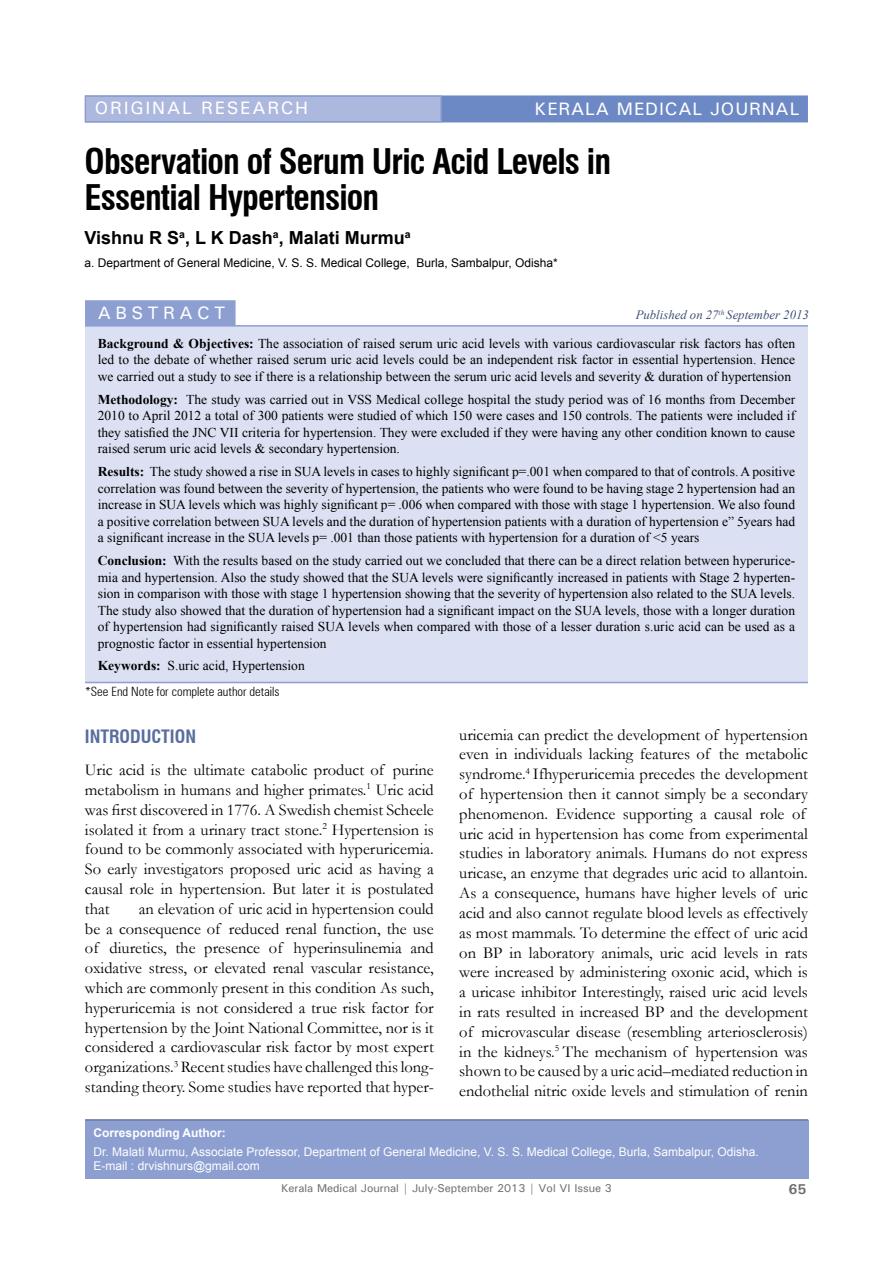
<style>
.page{position:relative;width:893px;height:1263px;background:#fff}
.page>*{position:absolute;margin:0;border:0;box-sizing:border-box;transform-origin:0 0}
.t1{font:700 condensed 34.5px/36px "Swiss 721 BT";letter-spacing:-.025em;color:#000101}
.Title_Name{font:700 18px "Arial";color:#000}
.t2{font:500 18px "Univers";letter-spacing:.05em;color:#fff}
.t3{font:500 18px "Univers";letter-spacing:.1em;color:#fff}
.Head_1{font:700 condensed 18px "Swiss 721 BT";color:#576e9e}
.t4{font:500 18px "Univers";letter-spacing:.25em;color:#fff}
.Para_1{font:16.5px/19.8px "Garamond";color:#000;text-align:justify}
.t5{font:700 14.25px "Univers";color:#6d6e71}
.Abstract{font:13.5px/16.5px "Times New Roman";color:#000;text-align:justify}
.t6{font:300 condensed 12.75px "Zurich BT";color:#000}
.t7{font:italic 12.75px "Times New Roman";color:#3f5077}
.Corresponding_Author{font:12px/14.4px "Arial";color:#fff}
.Title_Name-2{font:12px "Arial";color:#000}
.t8{font:700 12px "Arial";color:#fff}
.t9{font:500 11.25px "Univers";color:#6d6e71}
.s1{font-weight:700}
</style>
<div class="page">
<div style="left:85px;top:95px;width:723px;height:27px;background:#6d89c5;border:2px solid #6d89c5"></div>
<div style="left:85px;top:95px;width:357px;height:27px;background:#acb8dd;border:2px solid #8d9fd1"></div>
<div style="left:85px;top:1120px;width:723px;height:59px;background:#8d9fd1"></div>
<hr style="left:85px;top:1119px;width:723px;height:1px;background:#3f5077">
<div style="left:85px;top:300px;width:151px;height:26px;background:#8d9fd1;border:2px solid #8d9fd1"></div>
<div style="left:85px;top:327px;width:723px;height:355px;background:#dbe0f2"></div>
<hr style="left:85px;top:325px;width:723px;height:2px;background:#8d9fd1">
<hr style="left:85px;top:682px;width:723px;height:1px;background:#8d9fd1">
<p class="t3" style="left:95px;top:97px;width:215px">ORIGINAL RESEARCH</p>
<p class="t2" style="left:534px;top:97px;width:266px">KERALA MEDICAL JOURNAL</p>
<p class="t1" style="left:85px;top:143px;width:528px">Observation of Serum Uric Acid Levels in<br>Essential Hypertension</p>
<p class="Title_Name" style="left:85px;top:226px;width:327px">Vishnu R S<sup>a</sup>, L K Dash<sup>a</sup>, Malati Murmu<sup>a</sup></p>
<p class="Title_Name-2" style="left:85px;top:255px;width:475px">a. Department of General Medicine, V. S. S. Medical College, Burla, Sambalpur, Odisha*</p>
<p class="t4" style="left:98px;top:301px;width:129px">ABSTRACT</p>
<p class="Abstract" style="left:98px;top:335px;width:699px"><span class="s1">Background &amp; Objectives:</span> The association of raised serum uric acid levels with various cardiovascular risk factors has often led to the debate of whether raised serum uric acid levels could be an independent risk factor in essential hypertension. Hence we carried out a study to see if there is a relationship between the serum uric acid levels and severity &amp; duration of hypertension</p>
<p class="Abstract" style="left:98px;top:391px;width:699px"><span class="s1">Methodology:</span> The study was carried out in VSS Medical college hospital the study period was of 16 months from December 2010 to April 2012 a total of 300 patients were studied of which 150 were cases and 150 controls. The patients were included if they satisfied the JNC VII criteria for hypertension. They were excluded if they were having any other condition known to cause raised serum uric acid levels &amp; secondary hypertension.</p>
<p class="Abstract" style="left:98px;top:463px;width:699px"><span class="s1">Results:</span> The study showed a rise in SUA levels in cases to highly significant p=.001 when compared to that of controls. A positive correlation was found between the severity of hypertension, the patients who were found to be having stage 2 hypertension had an increase in SUA levels which was highly significant p= .006 when compared with those with stage 1 hypertension. We also found a positive correlation between SUA levels and the duration of hypertension patients with a duration of hypertension e” 5years had a significant increase in the SUA levels p= .001 than those patients with hypertension for a duration of &lt;5 years</p>
<p class="Abstract" style="left:98px;top:552px;width:699px"><span class="s1">Conclusion:</span> With the results based on the study carried out we concluded that there can be a direct relation between hyperurice&shy;mia and hypertension. Also the study showed that the SUA levels were significantly increased in patients with Stage 2 hyperten&shy;sion in comparison with those with stage 1 hypertension showing that the severity of hypertension also related to the SUA levels.<br>The study also showed that the duration of hypertension had a significant impact on the SUA levels, those with a longer duration of hypertension had significantly raised SUA levels when compared with those of a lesser duration s.uric acid can be used as a prognostic factor in essential hypertension</p>
<p class="Abstract" style="left:98px;top:657px;width:208px"><span class="s1">Keywords:</span> S.uric acid, Hypertension</p>
<p class="t6" style="left:85px;top:684px;width:196px">*See End Note for complete author details</p>
<p class="t7" style="left:636px;top:306px;width:175px">Published on 27<sup>th</sup> September 2013</p>
<p class="Head_1" style="left:85px;top:725px;width:113px">INTRODUCTION</p>
<p class="Para_1" style="left:85px;top:760px;width:350px">Uric acid is the ultimate catabolic product of purine metabolism in humans and higher primates.<sup>1</sup> Uric acid was first discovered in 1776. A Swedish chemist Scheele isolated it from a urinary tract stone.<sup>2</sup> Hypertension is found to be commonly associated with hyperuricemia.<br>So early investigators proposed uric acid as having a causal role in hypertension. But later it is postulated that</p>
<p class="Para_1" style="left:85px;top:898px;width:350px;text-indent:54px">an elevation of uric acid in hypertension could be a consequence of reduced renal function, the use of diuretics, the presence of hyperinsulinemia and oxidative stress, or elevated renal vascular resistance, which are commonly present in this condition As such, hyperuricemia is not considered a true risk factor for hypertension by the Joint National Committee, nor is it considered a cardiovascular risk factor by most expert organizations.<sup>3</sup> Recent studies have challenged this long&shy;standing theory. Some studies have reported that hyper-</p>
<p class="Para_1" style="left:459px;top:724px;width:350px;text-align:left">uricemia can predict the development of hypertension even in individuals lacking features of the metabolic syndrome.<sup>4</sup> Ifhyperuricemia precedes the development of hypertension then it cannot simply be a secondary phenomenon. Evidence supporting a causal role of uric acid in hypertension has come from experimental studies in laboratory animals. Humans do not express uricase, an enzyme that degrades uric acid to allantoin.<br>As a consequence, humans have higher levels of uric acid and also cannot regulate blood levels as effectively as most mammals. To determine the effect of uric acid on BP in laboratory animals, uric acid levels in rats were increased by administering oxonic acid, which is a uricase inhibitor Interestingly, raised uric acid levels in rats resulted in increased BP and the development of microvascular disease (resembling arteriosclerosis) in the kidneys.<sup>5</sup> The mechanism of hypertension was shown to be caused by a uric acid–mediated reduction in endothelial nitric oxide levels and stimulation of renin</p>
<p class="t8" style="left:94px;top:1125px;width:134px">Corresponding Author:</p>
<p class="Corresponding_Author" style="left:94px;top:1144px;width:667px">Dr. Malati Murmu, Associate Professor, Department of General Medicine, V. S. S. Medical College, Burla, Sambalpur, Odisha.<br>E-mail : drvishnurs@gmail.com</p>
<p class="t9" style="left:281px;top:1181px;width:332px">Kerala Medical Journal | July-September 2013 | Vol VI Issue 3</p>
<p class="t5" style="left:789px;top:1180px;width:19px">65</p>
</div>
